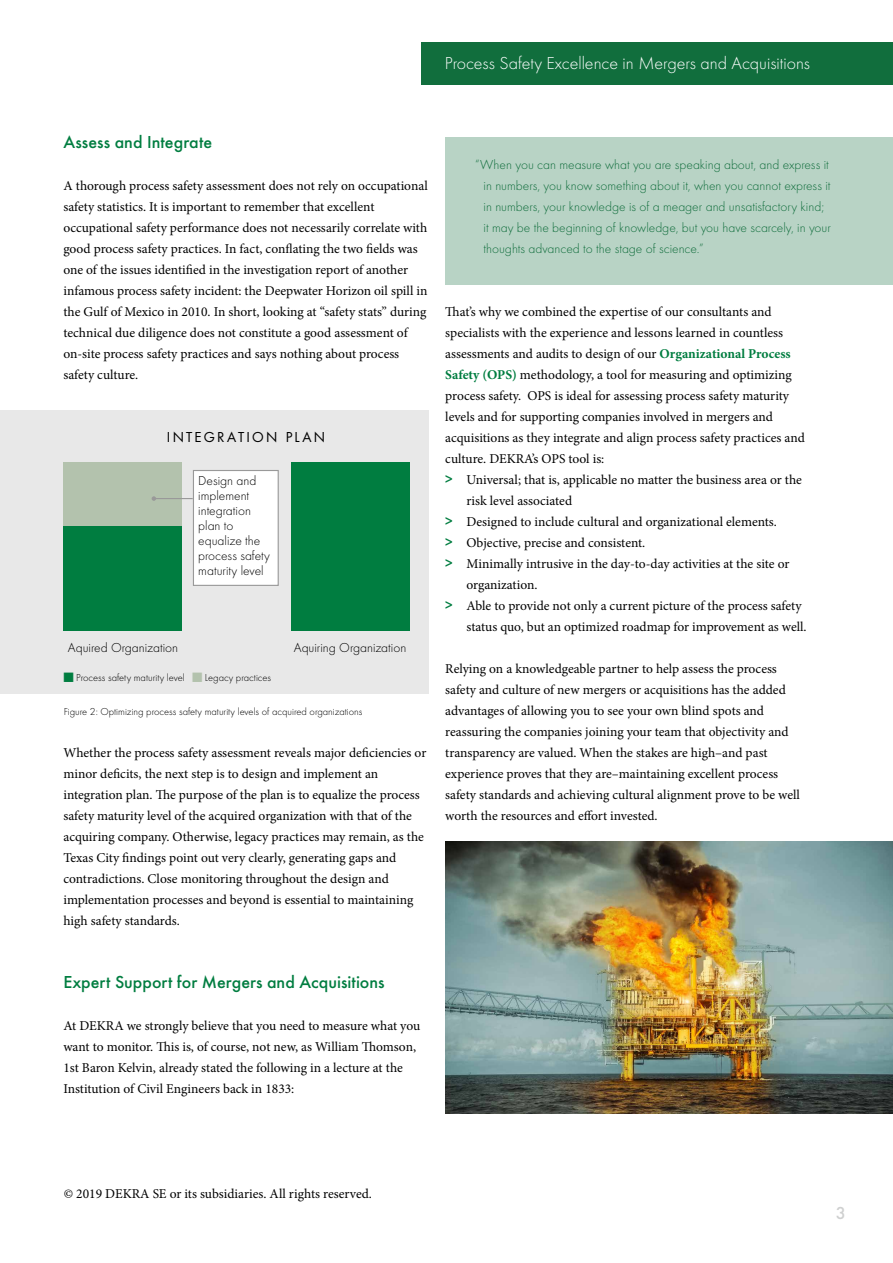
<style>
.page{position:relative;width:893px;height:1263px;background:#fff}
.page>*{position:absolute;margin:0;border:0;box-sizing:border-box;transform-origin:0 0}
.t1{font:500 18px "Futura";color:#007d40}
.t2{font:300 18px "Futura";color:#fff}
.t3{font:500 18px "Futura";color:#cfd0d0}
.t4{font:15px "Futura Boo";letter-spacing:.15em;color:#000}
.t5{font:13.5px/21px "Minion Pro";color:#000}
.t6{font:300 13.5px/21px "Futura";color:#116e3d}
.t7{font:300 13.5px/15px "Futura";color:#000}
.t8{font:300 10.5px "Futura";color:#000}
.s1{font-weight:700;color:#007d40}
.s2{font-family:"Futura";font-weight:500;font-size:15px;color:#007d40}
</style>
<div class="page">
<div style="left:421px;top:43px;width:472px;height:42px;background:#116e3d"></div>
<div style="left:445px;top:137px;width:448px;height:147px;background:#b8d3c5"></div>
<img style="left:445px;top:841px;width:448px;height:273px">
<div style="left:0;top:410px;width:428px;height:284px;background:#e8e8e8"></div>
<div style="left:291px;top:463px;width:118px;height:168px;background:#007d40"></div>
<div style="left:64px;top:463px;width:118px;height:168px;background:#007d40"></div>
<div style="left:64px;top:463px;width:118px;height:63px;background:#b3c2ad"></div>
<div style="left:193px;top:470px;width:85px;height:115px;background:#fff"></div>
<div style="left:193px;top:470px;width:86px;height:116px;border:1px solid #999"></div>
<hr style="left:154px;top:498px;width:39px;height:1px;background:#999">
<svg style="left:152px;top:496px;width:4px;height:5px"></svg>
<h1 class="t2" style="left:445px;top:52px;width:367px">Process Safety Excellence in Mergers and Acquisitions</h1>
<h1 class="t1" style="left:63px;top:128px;width:150px">Assess and Integrate</h1>
<p class="t5" style="left:63px;top:175px;width:366px">A thorough process safety assessment does not rely on occupational safety statistics. It is important to remember that excellent occupational safety performance does not necessarily correlate with good process safety practices. In fact, conflating the two fields was one of the issues identified in the investigation report of another infamous process safety incident: the Deepwater Horizon oil spill in the Gulf of Mexico in 2010. In short, looking at “safety stats” during technical due diligence does not constitute a good assessment of on-site process safety practices and says nothing about process safety culture.</p>
<p class="t4" style="left:167px;top:426px;width:160px">INTEGRATION PLAN</p>
<p class="t7" style="left:198px;top:473px;width:73px">Design and implement integration plan to equalize the process safety maturity level</p>
<p class="t7" style="left:68px;top:639px;width:112px">Aquired Organization</p>
<p class="t7" style="left:294px;top:639px;width:114px">Aquiring Organization</p>
<p class="t8" style="left:76px;top:671px;width:110px">Process safety maturity level</p>
<p class="t8" style="left:205px;top:671px;width:68px">Legacy practices</p>
<p class="t8" style="left:64px;top:704px;width:300px">Figure 2: Optimizing process safety maturity levels of acquired organizations</p>
<p class="t5" style="left:63px;top:742px;width:364px">Whether the process safety assessment reveals major deficiencies or minor deficits, the next step is to design and implement an integration plan. The purpose of the plan is to equalize the process safety maturity level of the acquired organization with that of the acquiring company. Otherwise, legacy practices may remain, as the Texas City findings point out very clearly, generating gaps and contradictions. Close monitoring throughout the design and implementation processes and beyond is essential to maintaining high safety standards.</p>
<p class="t6" style="left:483px;top:153px;width:349px;text-indent:-8px">“When you can measure what you are speaking about, and express it in numbers, you know something about it, when you cannot express it in numbers, your knowledge is of a meager and unsatisfactory kind; it may be the beginning of knowledge, but you have scarcely, in your thoughts advanced to the stage of science.”</p>
<p class="t5" style="left:445px;top:301px;width:328px">That’s why we combined the expertise of our consultants and</p>
<p class="t5" style="left:445px;top:322px;width:339px">specialists with the experience and lessons learned in countless</p>
<p class="t5" style="left:445px;top:343px;width:347px">assessments and audits to design of our <span class="s1">Organizational Process</span></p>
<p class="t5" style="left:445px;top:364px;width:348px"><span class="s1">Safety (OPS)</span> methodology, a tool for measuring and optimizing</p>
<p class="t5" style="left:445px;top:385px;width:345px">process safety. OPS is ideal for assessing process safety maturity</p>
<p class="t5" style="left:445px;top:406px;width:329px">levels and for supporting companies involved in mergers and</p>
<p class="t5" style="left:445px;top:427px;width:361px">acquisitions as they integrate and align process safety practices and</p>
<p class="t5" style="left:445px;top:448px;width:161px">culture. DEKRA’s OPS tool is:</p>
<p class="t5" style="left:445px;top:469px;width:358px"><span class="s2">&gt;</span> Universal; that is, applicable no matter the business area or the</p>
<p class="t5" style="left:466px;top:490px;width:107px">risk level associated</p>
<p class="t5" style="left:445px;top:511px;width:333px"><span class="s2">&gt;</span> Designed to include cultural and organizational elements.</p>
<p class="t5" style="left:445px;top:532px;width:202px"><span class="s2">&gt;</span> Objective, precise and consistent.</p>
<p class="t5" style="left:445px;top:553px;width:346px"><span class="s2">&gt;</span> Minimally intrusive in the day-to-day activities at the site or</p>
<p class="t5" style="left:466px;top:574px;width:73px">organization.</p>
<p class="t5" style="left:445px;top:595px;width:358px"><span class="s2">&gt;</span> Able to provide not only a current picture of the process safety</p>
<p class="t5" style="left:466px;top:616px;width:342px">status quo, but an optimized roadmap for improvement as well.</p>
<p class="t5" style="left:445px;top:658px;width:356px">Relying on a knowledgeable partner to help assess the process safety and culture of new mergers or acquisitions has the added advantages of allowing you to see your own blind spots and reassuring the companies joining your team that objectivity and transparency are valued. When the stakes are high–and past experience proves that they are–maintaining excellent process safety standards and achieving cultural alignment prove to be well worth the resources and effort invested.</p>
<h1 class="t1" style="left:63px;top:968px;width:323px">Expert Support for Mergers and Acquisitions</h1>
<p class="t5" style="left:63px;top:1015px;width:358px">At DEKRA we strongly believe that you need to measure what you want to monitor. This is, of course, not new, as William Thomson, 1st Baron Kelvin, already stated the following in a lecture at the Institution of Civil Engineers back in 1833:</p>
<p class="t5" style="left:64px;top:1183px;width:310px">© 2019 DEKRA SE or its subsidiaries. All rights reserved.</p>
<h1 class="t3" style="left:836px;top:1199px;width:12px">3</h1>
</div>
